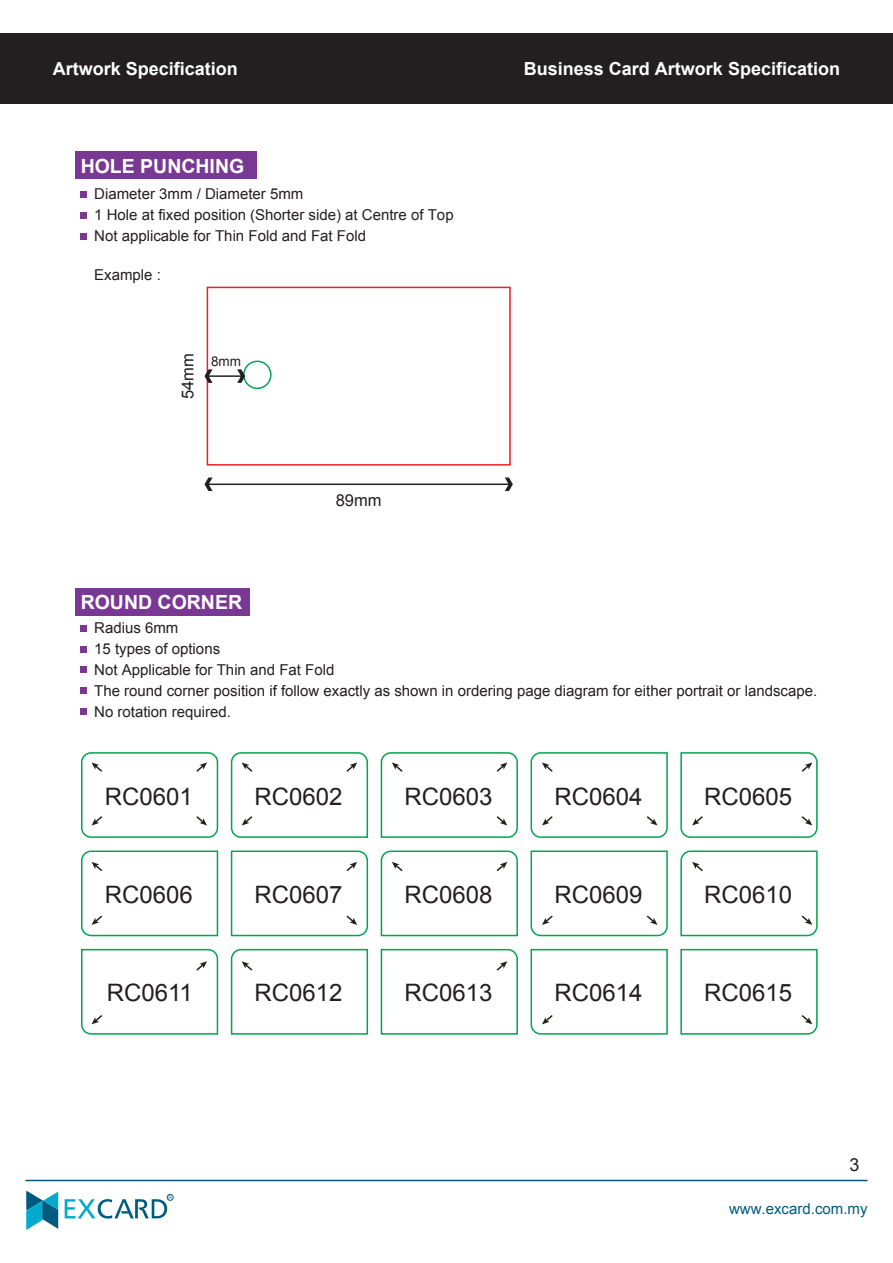
<style>
.page{position:relative;width:893px;height:1263px;background:#fff}
.page>*{position:absolute;margin:0;border:0;box-sizing:border-box;transform-origin:0 0}
.t1{font:24px "Arial";color:#231f20}
.t2{font:700 19.5px "Arial";color:#fff}
.t3{font:700 18px "Arial";color:#fff}
.t4{font:18px "Arial";color:#231f20}
.t5{font:16.5px "Arial";color:#231f20}
.t6{font:15px/21px "Arial";color:#231f20}
.t7{font:15px "Arial";color:#005b7f}
.t8{font:13.5px "Arial";color:#231f20}
.t9{font:4.8px "Arial";color:#005b7f}
</style>
<div class="page">
<div style="left:76px;top:151px;width:181px;height:28px;background:#793894"></div>
<div style="left:76px;top:588px;width:174px;height:28px;background:#793894"></div>
<div style="left:80px;top:191px;width:6px;height:7px;background:#793894"></div>
<svg style="left:80px;top:212px;width:6px;height:6px"></svg>
<svg style="left:80px;top:233px;width:6px;height:6px"></svg>
<svg style="left:80px;top:625px;width:6px;height:6px"></svg>
<svg style="left:80px;top:646px;width:6px;height:6px"></svg>
<svg style="left:80px;top:667px;width:6px;height:6px"></svg>
<div style="left:80px;top:687px;width:6px;height:7px;background:#793894"></div>
<div style="left:80px;top:708px;width:6px;height:7px;background:#793894"></div>
<div style="left:207px;top:287px;width:304px;height:179px;border:2px solid #ee1d23"></div>
<hr style="left:207px;top:483px;width:303px;height:2px;background:#231f20">
<svg style="left:505px;top:477px;width:8px;height:14px"></svg>
<svg style="left:205px;top:477px;width:8px;height:14px"></svg>
<div style="left:243px;top:361px;width:29px;height:28px;border:2px solid #00a54f;border-radius:50%"></div>
<hr style="left:207px;top:375px;width:35px;height:2px;background:#231f20">
<svg style="left:237px;top:369px;width:8px;height:14px"></svg>
<svg style="left:205px;top:369px;width:8px;height:14px"></svg>
<div style="left:81px;top:752px;width:137px;height:86px;border:2px solid #00a54f;border-radius:9px"></div>
<svg style="left:92px;top:762px;width:11px;height:10px"></svg>
<svg style="left:196px;top:762px;width:11px;height:10px"></svg>
<svg style="left:196px;top:816px;width:11px;height:9px"></svg>
<svg style="left:92px;top:816px;width:11px;height:9px"></svg>
<svg style="left:230px;top:752px;width:139px;height:86px"></svg>
<svg style="left:380px;top:752px;width:138px;height:86px"></svg>
<svg style="left:530px;top:752px;width:138px;height:86px"></svg>
<svg style="left:680px;top:752px;width:138px;height:86px"></svg>
<svg style="left:81px;top:850px;width:138px;height:87px"></svg>
<svg style="left:230px;top:850px;width:139px;height:87px"></svg>
<svg style="left:380px;top:850px;width:138px;height:87px"></svg>
<svg style="left:530px;top:850px;width:138px;height:87px"></svg>
<svg style="left:680px;top:850px;width:138px;height:87px"></svg>
<svg style="left:81px;top:948px;width:138px;height:87px"></svg>
<svg style="left:230px;top:948px;width:139px;height:87px"></svg>
<svg style="left:380px;top:948px;width:138px;height:87px"></svg>
<svg style="left:530px;top:948px;width:138px;height:87px"></svg>
<svg style="left:680px;top:948px;width:138px;height:87px"></svg>
<div style="left:0;top:33px;width:893px;height:71px;background:#231f20"></div>
<svg style="left:26px;top:1190px;width:32px;height:40px"></svg>
<svg style="left:65px;top:1194px;width:108px;height:24px"></svg>
<hr style="left:25px;top:1180px;width:842px;height:1px;background:#005b7f">
<p class="t3" style="left:53px;top:57px;width:187px">Artwork Specification</p>
<h2 class="t2" style="left:81px;top:153px;width:165px">HOLE PUNCHING</h2>
<p class="t6" style="left:94px;top:184px;width:361px">Diameter 3mm / Diameter 5mm<br>1 Hole at fixed position (Shorter side) at Centre of Top<br>Not applicable for Thin Fold and Fat Fold</p>
<p class="t6" style="left:94px;top:265px;width:68px">Example :</p>
<p class="t5" style="left:177px;top:399px;width:47px;rotate:-90deg">54mm</p>
<p class="t8" style="left:211px;top:352px;width:31px">8mm</p>
<h2 class="t2" style="left:81px;top:589px;width:163px">ROUND CORNER</h2>
<p class="t5" style="left:336px;top:489px;width:47px">89mm</p>
<p class="t3" style="left:524px;top:57px;width:318px">Business Card Artwork Specification</p>
<p class="t6" style="left:94px;top:618px;width:724px">Radius 6mm<br>15 types of options<br>Not Applicable for Thin and Fat Fold<br>The round corner position if follow exactly as shown in ordering page diagram for either portrait or landscape.<br>No rotation required.</p>
<h1 class="t1" style="left:105px;top:780px;width:90px">RC0601</h1>
<h1 class="t1" style="left:255px;top:780px;width:90px">RC0602</h1>
<h1 class="t1" style="left:404px;top:780px;width:90px">RC0603</h1>
<h1 class="t1" style="left:554px;top:780px;width:90px">RC0604</h1>
<h1 class="t1" style="left:704px;top:780px;width:90px">RC0605</h1>
<h1 class="t1" style="left:105px;top:879px;width:90px">RC0606</h1>
<h1 class="t1" style="left:255px;top:879px;width:90px">RC0607</h1>
<h1 class="t1" style="left:404px;top:879px;width:90px">RC0608</h1>
<h1 class="t1" style="left:554px;top:879px;width:90px">RC0609</h1>
<h1 class="t1" style="left:704px;top:879px;width:90px">RC0610</h1>
<h1 class="t1" style="left:107px;top:977px;width:88px">RC0611</h1>
<h1 class="t1" style="left:255px;top:977px;width:90px">RC0612</h1>
<h1 class="t1" style="left:404px;top:977px;width:90px">RC0613</h1>
<h1 class="t1" style="left:554px;top:977px;width:90px">RC0614</h1>
<h1 class="t1" style="left:704px;top:977px;width:90px">RC0615</h1>
<p class="t9" style="left:169px;top:1194px;width:5px">R</p>
<p class="t4" style="left:849px;top:1152px;width:12px">3</p>
<p class="t7" style="left:729px;top:1199px;width:140px">www.excard.com.my</p>
</div>
